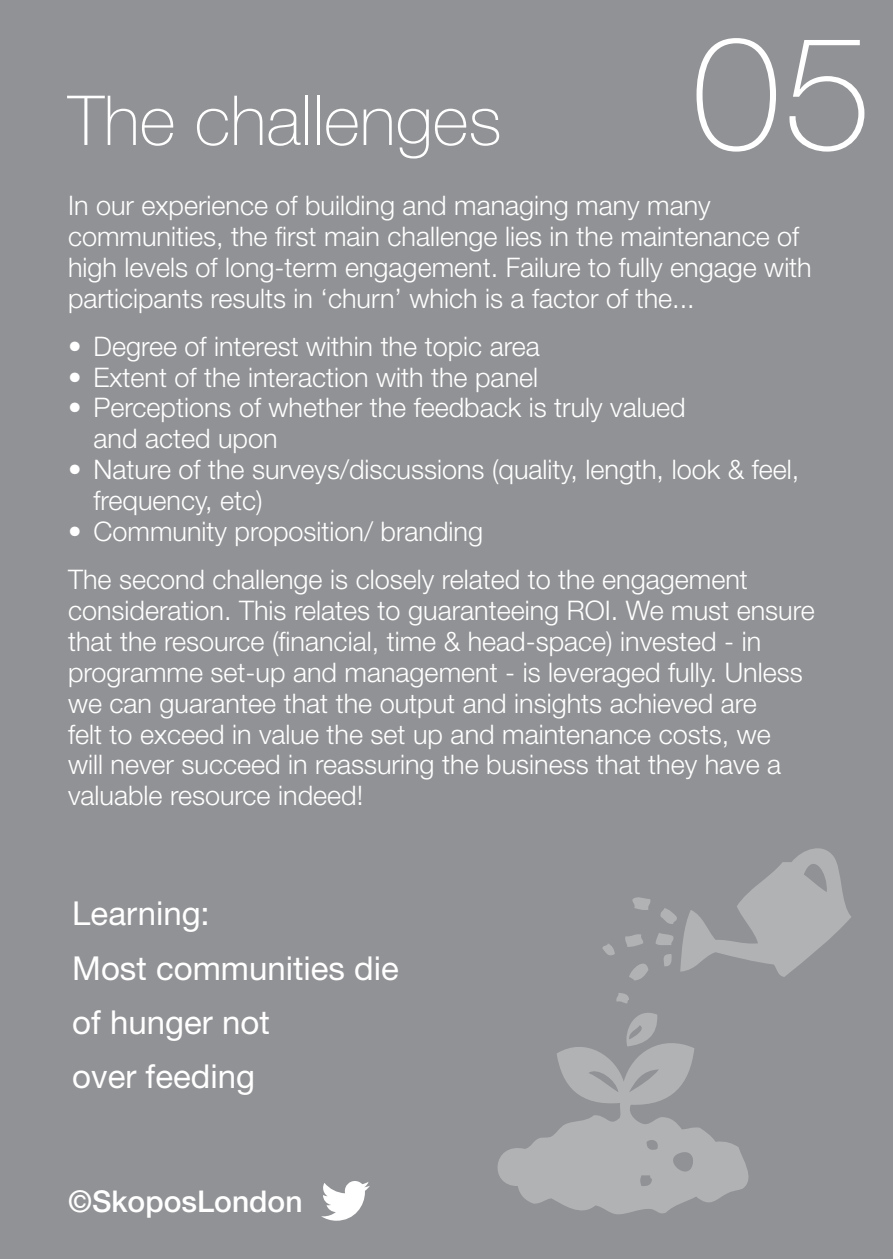
<style>
.page{position:relative;width:893px;height:1259px;background:#919295}
.page>*{position:absolute;margin:0;border:0;box-sizing:border-box;transform-origin:0 0}
.t1{font:100 159px "Helvetica Neue LT Std";color:#fff}
.t2{font:100 69px "Helvetica Neue LT Std";color:#fff}
.t3{font:33px/54px "Helvetica Neue LT Std";color:#fff}
.t4{font:500 30px "Helvetica Neue LT Std";color:#fff}
.t5{font:300 27px/30.9px "Helvetica Neue LT Std";color:#fff}
</style>
<div class="page">
<svg style="left:321px;top:1181px;width:49px;height:39px"></svg>
<svg style="left:497px;top:1043px;width:252px;height:172px;fill:#b1b2b4"></svg>
<svg style="left:625px;top:848px;width:226px;height:132px"></svg>
<svg style="left:615px;top:993px;width:43px;height:53px"></svg>
<svg style="left:602px;top:944px;width:13px;height:11px"></svg>
<p class="t2" style="left:68px;top:81px;width:435px">The challenges</p>
<p class="t1" style="left:692px;top:2px;width:181px">05</p>
<p class="t5" style="left:68px;top:189px;width:745px">In our experience of building and managing many many communities, the first main challenge lies in the maintenance of high levels of long-term engagement. Failure to fully engage with participants results in ‘churn’ which is a factor of the...</p>
<p class="t5" style="left:68px;top:330px;width:473px">• Degree of interest within the topic area</p>
<p class="t5" style="left:68px;top:361px;width:472px">• Extent of the interaction with the panel</p>
<p class="t5" style="left:94px;top:392px;width:594px;text-indent:-26px">• Perceptions of whether the feedback is truly valued and acted upon</p>
<p class="t5" style="left:94px;top:453px;width:707px;text-indent:-26px">• Nature of the surveys/discussions (quality, length, look &amp; feel, frequency, etc)</p>
<p class="t5" style="left:68px;top:515px;width:417px">• Community proposition/ branding</p>
<p class="t5" style="left:68px;top:563px;width:748px">The second challenge is closely related to the engagement consideration. This relates to guaranteeing ROI. We must ensure that the resource (financial, time &amp; head-space) invested - in programme set-up and management - is leveraged fully. Unless we can guarantee that the output and insights achieved are<br>felt to exceed in value the set up and maintenance costs, we<br>will never succeed in reassuring the business that they have a valuable resource indeed!</p>
<p class="t3" style="left:72px;top:886px;width:139px">Learning:</p>
<p class="t3" style="left:72px;top:940px;width:328px">Most communities die</p>
<p class="t3" style="left:72px;top:994px;width:199px">of hunger not over feeding</p>
<p class="t4" style="left:68px;top:1183px;width:236px">©SkoposLondon</p>
</div>
